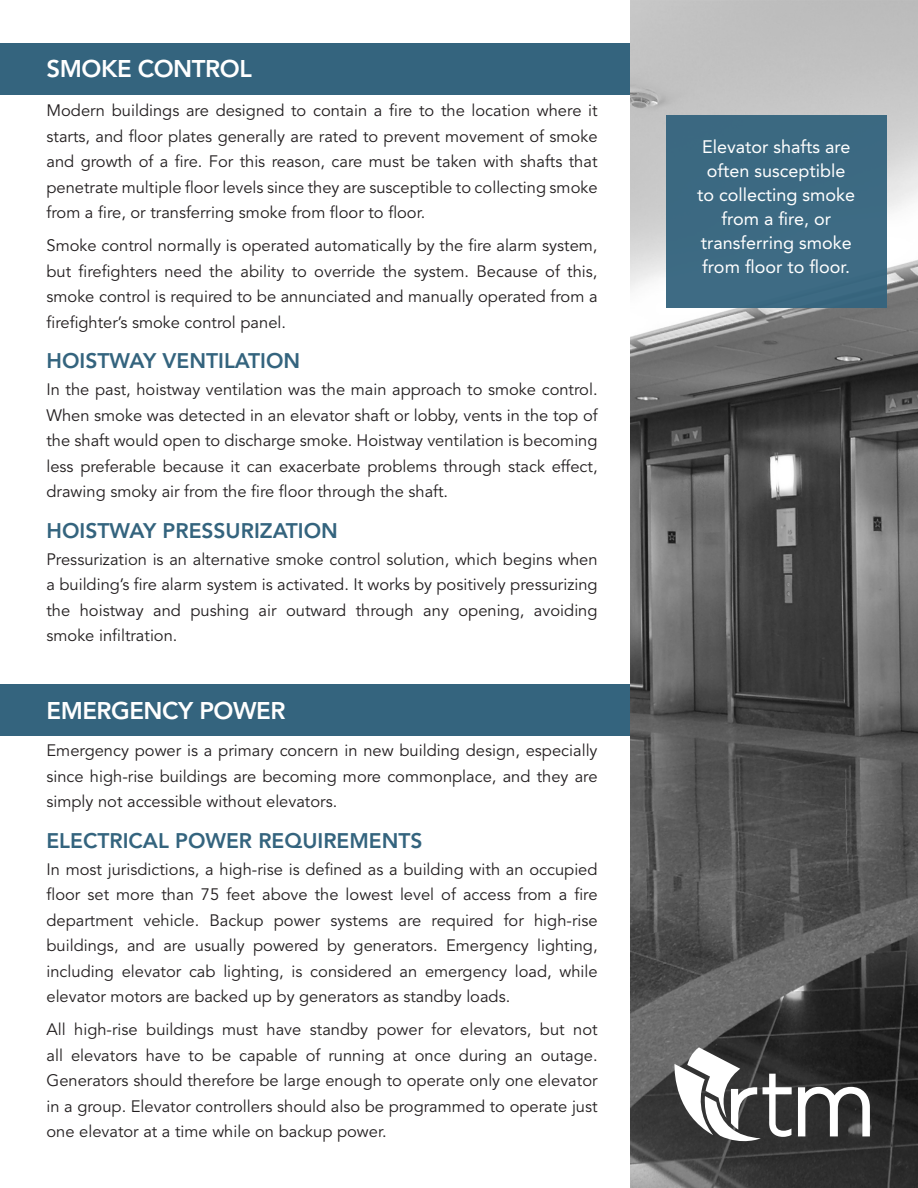
<style>
.page{position:relative;width:918px;height:1188px;background:#fff}
.page>*{position:absolute;margin:0;border:0;box-sizing:border-box;transform-origin:0 0}
.t1{font:800 24px "Avenir LT Std";letter-spacing:-.02em;color:#fff}
.t2{font:800 21px "Avenir LT Std";color:#34647e}
.t3{font:18px/24px "Avenir LT Std";color:#fff;text-align:center}
.t4{font:16.5px/25.5px "Avenir LT Std";color:#231f20;text-align:justify}
</style>
<div class="page">
<div style="left:0;top:684px;width:691px;height:52px;background:#34647e"></div>
<div style="left:0;top:43px;width:701px;height:52px;background:#34647e"></div>
<img style="left:630px;top:0;width:288px;height:1188px">
<div style="left:666px;top:116px;width:220px;height:192px;background:#3c6a82"></div>
<svg style="left:798px;top:1087px;width:72px;height:49px"></svg>
<svg style="left:674px;top:1047px;width:118px;height:94px"></svg>
<p class="t1" style="left:46px;top:55px;width:207px">SMOKE CONTROL</p>
<p class="t4" style="left:46px;top:98px;width:553px">Modern buildings are designed to contain a fire to the location where it starts, and floor plates generally are rated to prevent movement of smoke and growth of a fire. For this reason, care must be taken with shafts that penetrate multiple floor levels since they are susceptible to collecting smoke from a fire, or transferring smoke from floor to floor.</p>
<p class="t4" style="left:46px;top:233px;width:553px">Smoke control normally is operated automatically by the fire alarm system, but firefighters need the ability to override the system. Because of this, smoke control is required to be annunciated and manually operated from a firefighter’s smoke control panel.</p>
<p class="t2" style="left:46px;top:348px;width:255px">HOISTWAY VENTILATION</p>
<p class="t4" style="left:46px;top:377px;width:553px">In the past, hoistway ventilation was the main approach to smoke control.<br>When smoke was detected in an elevator shaft or lobby, vents in the top of the shaft would open to discharge smoke. Hoistway ventilation is becoming less preferable because it can exacerbate problems through stack effect, drawing smoky air from the fire floor through the shaft.</p>
<p class="t2" style="left:46px;top:518px;width:293px">HOISTWAY PRESSURIZATION</p>
<p class="t4" style="left:46px;top:547px;width:553px">Pressurization is an alternative smoke control solution, which begins when a building’s fire alarm system is activated. It works by positively pressurizing the hoistway and pushing air outward through any opening, avoiding smoke infiltration.</p>
<p class="t1" style="left:46px;top:696px;width:241px">EMERGENCY POWER</p>
<p class="t4" style="left:46px;top:738px;width:553px">Emergency power is a primary concern in new building design, especially since high-rise buildings are becoming more commonplace, and they are simply not accessible without elevators.</p>
<p class="t2" style="left:46px;top:828px;width:378px">ELECTRICAL POWER REQUIREMENTS</p>
<p class="t4" style="left:46px;top:857px;width:553px">In most jurisdictions, a high-rise is defined as a building with an occupied floor set more than 75 feet above the lowest level of access from a fire department vehicle. Backup power systems are required for high-rise buildings, and are usually powered by generators. Emergency lighting, including elevator cab lighting, is considered an emergency load, while elevator motors are backed up by generators as standby loads.</p>
<p class="t4" style="left:46px;top:1017px;width:553px">All high-rise buildings must have standby power for elevators, but not all elevators have to be capable of running at once during an outage.<br>Generators should therefore be large enough to operate only one elevator in a group. Elevator controllers should also be programmed to operate just one elevator at a time while on backup power.</p>
<p class="t3" style="left:697px;top:135px;width:160px">Elevator shafts are often susceptible to collecting smoke from a fire, or transferring smoke from floor to floor.</p>
</div>
